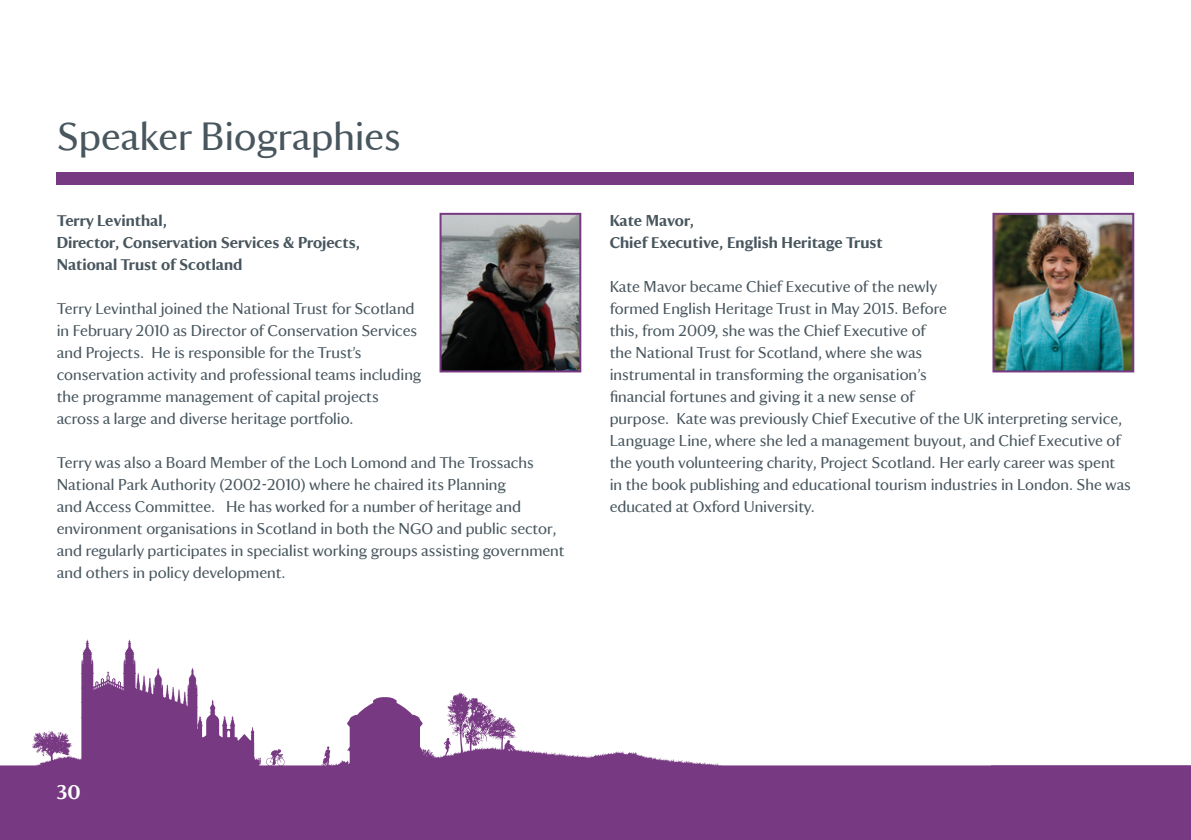
<style>
.page{position:relative;width:1191px;height:840px;background:#fff}
.page>*{position:absolute;margin:0;border:0;box-sizing:border-box;transform-origin:0 0}
.t1{font:40px "National Trust TT";color:#48565e}
.t2{font:700 20px "National Trust TT";color:#fff}
.t3{font:16px/22px "National Trust TT";color:#48565e}
.t4{font:700 16px/22px "National Trust TT";color:#48565e}
</style>
<div class="page">
<svg style="left:0;top:639px;width:1191px;height:200px"></svg>
<div style="left:57px;top:172px;width:1077px;height:12px;background:#773982"></div>
<img style="left:442px;top:216px;width:136px;height:153px">
<div style="left:439px;top:213px;width:142px;height:159px;border:2px solid #773982"></div>
<img style="left:995px;top:216px;width:136px;height:153px">
<div style="left:992px;top:213px;width:142px;height:159px;border:2px solid #773982"></div>
<h1 class="t1" style="left:57px;top:109px;width:345px">Speaker Biographies</h1>
<p class="t4" style="left:57px;top:208px;width:305px">Terry Levinthal,<br>Director, Conservation Services &amp; Projects,<br>National Trust of Scotland</p>
<p class="t3" style="left:57px;top:296px;width:366px">Terry Levinthal joined the National Trust for Scotland in February 2010 as Director of Conservation Services and Projects. He is responsible for the Trust’s conservation activity and professional teams including the programme management of capital projects across a large and diverse heritage portfolio.</p>
<p class="t3" style="left:57px;top:450px;width:509px">Terry was also a Board Member of the Loch Lomond and The Trossachs National Park Authority (2002-2010) where he chaired its Planning<br>and Access Committee. He has worked for a number of heritage and environment organisations in Scotland in both the NGO and public sector, and regularly participates in specialist working groups assisting government and others in policy development.</p>
<p class="t4" style="left:609px;top:208px;width:275px">Kate Mavor,<br>Chief Executive, English Heritage Trust</p>
<p class="t3" style="left:609px;top:274px;width:523px">Kate Mavor became Chief Executive of the newly<br>formed English Heritage Trust in May 2015. Before<br>this, from 2009, she was the Chief Executive of<br>the National Trust for Scotland, where she was<br>instrumental in transforming the organisation’s<br>financial fortunes and giving it a new sense of<br>purpose. Kate was previously Chief Executive of the UK interpreting service, Language Line, where she led a management buyout, and Chief Executive of the youth volunteering charity, Project Scotland. Her early career was spent in the book publishing and educational tourism industries in London. She was educated at Oxford University.</p>
<p class="t2" style="left:57px;top:778px;width:25px">30</p>
</div>
